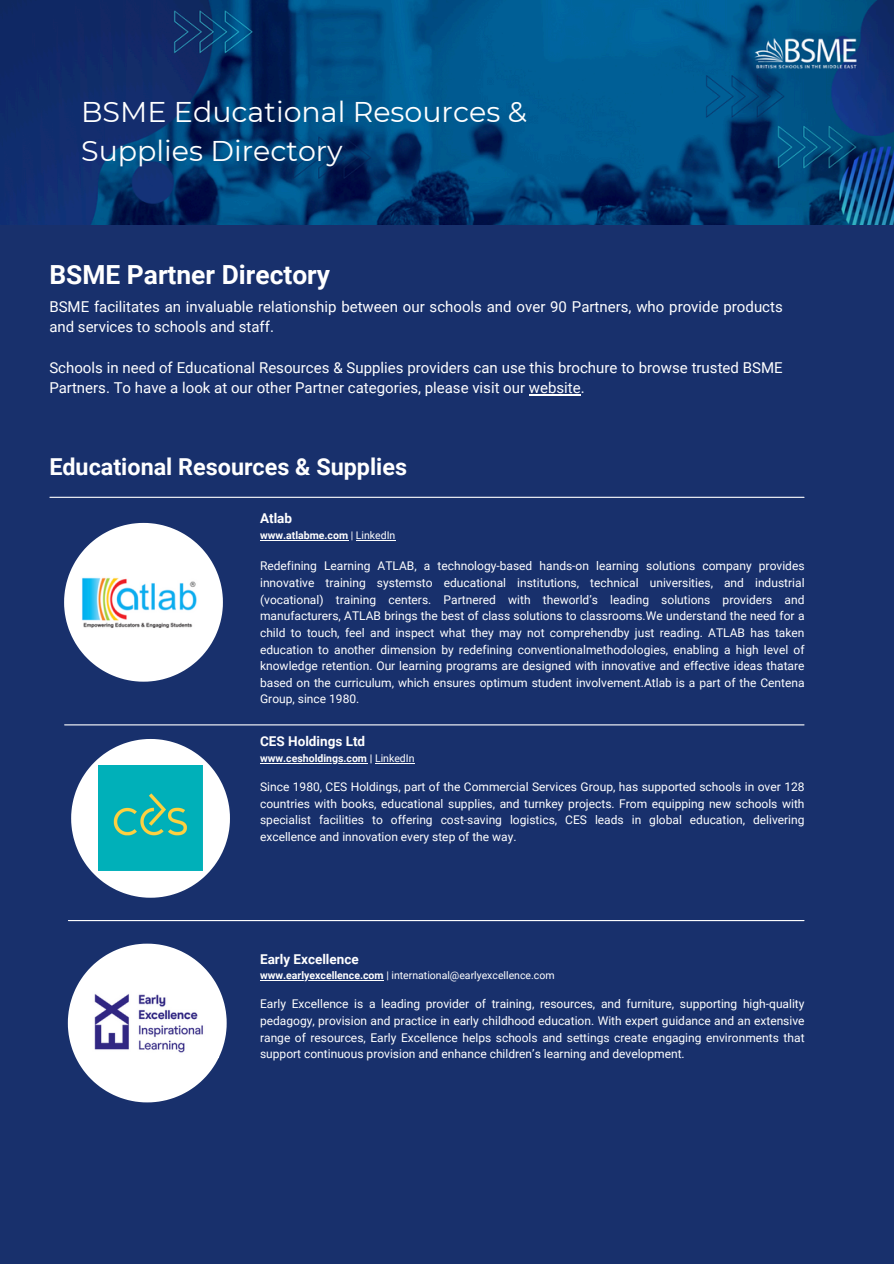
<style>
.page{position:relative;width:894px;height:1264px;background:#fff}
.page>*{position:absolute;margin:0;border:0;box-sizing:border-box;transform-origin:0 0}
.t1{font:28.5px/39.5px "Montserrat";color:#fff}
.t2{font:700 26.4px "Roboto";color:#fff}
.t3{font:700 23.4px "Roboto";color:#fff}
.t4{font:15px/20.2px "Roboto";color:#fff}
.t5{font:700 13.5px "Roboto";color:#fff}
.t6{font:12px/16.6px "Roboto";color:#fff;text-align:justify}
.t7{font:10.5px "Roboto";color:#fff}
.t8{font:700 10.5px "Roboto";color:#fff}
.s1{font-weight:400}
.s2{font-weight:700}
</style>
<div class="page">
<div style="left:0;top:0;width:893px;height:1263px;background:#18306c"></div>
<hr style="left:50px;top:497px;width:753px;height:1px;background:#fff">
<hr style="left:65px;top:724px;width:738px;height:1px;background:#fff">
<img style="left:0;top:0;width:893px;height:224px">
<hr style="left:68px;top:920px;width:735px;height:1px;background:#fff">
<svg style="left:71px;top:739px;width:159px;height:158px"></svg>
<svg style="left:68px;top:943px;width:158px;height:159px"></svg>
<svg style="left:64px;top:523px;width:159px;height:158px"></svg>
<img style="left:78px;top:575px;width:131px;height:54px">
<img style="left:98px;top:765px;width:105px;height:105px">
<hr style="left:260px;top:763px;width:107px;height:1px;background:#fff">
<hr style="left:375px;top:763px;width:39px;height:1px;background:#fff">
<hr style="left:528px;top:394px;width:52px;height:1px;background:#fff">
<hr style="left:260px;top:539px;width:88px;height:1px;background:#fff">
<hr style="left:356px;top:539px;width:39px;height:1px;background:#fff">
<img style="left:83px;top:989px;width:135px;height:68px">
<hr style="left:260px;top:980px;width:123px;height:1px;background:#fff">
<p class="t1" style="left:81px;top:92px;width:447px">BSME Educational Resources &amp;<br>Supplies Directory</p>
<p class="t2" style="left:49px;top:260px;width:282px">BSME Partner Directory</p>
<p class="t4" style="left:49px;top:296px;width:734px">BSME facilitates an invaluable relationship between our schools and over 90 Partners, who provide products and services to schools and staff.</p>
<p class="t4" style="left:49px;top:357px;width:734px">Schools in need of Educational Resources &amp; Supplies providers can use this brochure to browse trusted BSME<br>Partners. To have a look at our other Partner categories, please visit our website.</p>
<p class="t3" style="left:49px;top:453px;width:359px">Educational Resources &amp; Supplies</p>
<h5 class="t5" style="left:260px;top:510px;width:34px">Atlab</h5>
<p class="t8" style="left:260px;top:529px;width:137px">www.atlabme.com <span class="s1">| LinkedIn</span></p>
<p class="t6" style="left:260px;top:558px;width:546px">Redefining Learning ATLAB, a technology-based hands-on learning solutions company provides innovative training systemsto educational institutions, technical universities, and industrial (vocational) training centers. Partnered with theworldʼs leading solutions providers and manufacturers, ATLAB brings the best of class solutions to classrooms.We understand the need for a child to touch, feel and inspect what they may not comprehendby just reading. ATLAB has taken education to another dimension by redefining conventionalmethodologies, enabling a high level of knowledge retention. Our learning programs are designed with innovative and effective ideas thatare based on the curriculum, which ensures optimum student involvement.Atlab is a part of the Centena Group, since 1980.</p>
<h4 class="t5" style="left:260px;top:733px;width:107px">CES Holdings Ltd</h4>
<h4 class="t8" style="left:260px;top:752px;width:156px">www.cesholdings.com | <span class="s1">LinkedIn</span></h4>
<h3 class="t6" style="left:260px;top:778px;width:546px">Since 1980, CES Holdings, part of the Commercial Services Group, has supported schools in over 128 countries with books, educational supplies, and turnkey projects. From equipping new schools with specialist facilities to offering cost-saving logistics, CES leads in global education, delivering excellence and innovation every step of the way.</h3>
<p class="t5" style="left:260px;top:951px;width:100px">Early Excellence</p>
<p class="t7" style="left:260px;top:969px;width:296px"><span class="s2">www.earlyexcellence.com</span> | international@earlyexcellence.com</p>
<h5 class="t6" style="left:260px;top:995px;width:546px">Early Excellence is a leading provider of training, resources, and furniture, supporting high-quality pedagogy, provision and practice in early childhood education. With expert guidance and an extensive range of resources, Early Excellence helps schools and settings create engaging environments that support continuous provision and enhance children’s learning and development.</h5>
</div>
